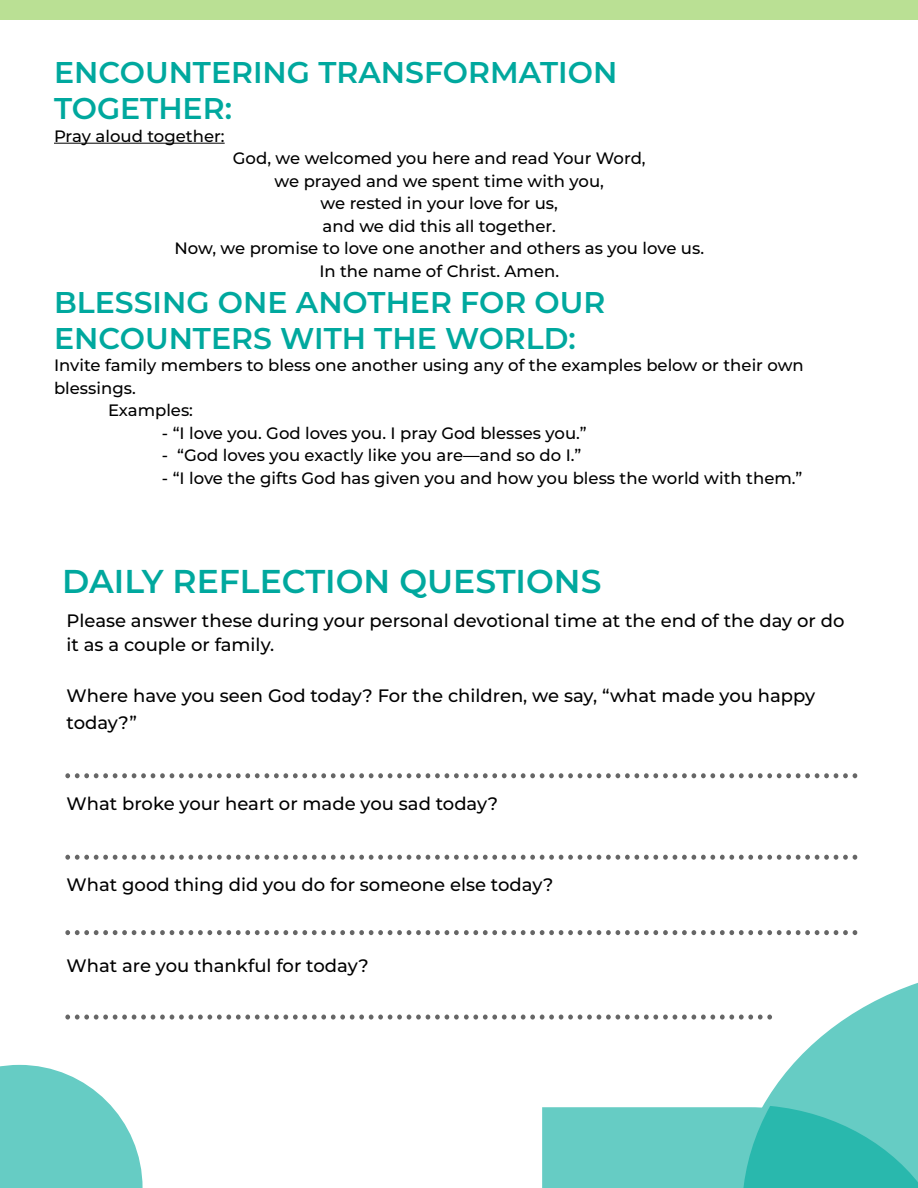
<style>
.page{position:relative;width:918px;height:1188px;background:#fff}
.page>*{position:absolute;margin:0;border:0;box-sizing:border-box;transform-origin:0 0}
.t1{font:600 33px "Montserrat";color:#00a89e}
.t2{font:600 30px/36px "Montserrat";color:#00a89e}
.t3{font:500 18px/24px "Montserrat";color:#000}
.t4{font:500 16.5px/22.5px "Montserrat";color:#000;text-align:center}
</style>
<div class="page">
<div style="left:0;top:0;width:918px;height:19px;background:#bae094"></div>
<hr style="left:54px;top:143px;width:171px;height:1px;background:#000">
<svg style="left:65px;top:773px;width:792px;height:5px"></svg>
<svg style="left:65px;top:855px;width:792px;height:5px"></svg>
<svg style="left:65px;top:930px;width:792px;height:5px"></svg>
<svg style="left:0;top:983px;width:918px;height:205px"></svg>
<h2 class="t2" style="left:54px;top:53px;width:565px">ENCOUNTERING TRANSFORMATION<br>TOGETHER:</h2>
<p class="t4" style="left:54px;top:124px;width:172px">Pray aloud together:</p>
<p class="t4" style="left:174px;top:146px;width:531px">God, we welcomed you here and read Your Word,<br>we prayed and we spent time with you,<br>we rested in your love for us,<br>and we did this all together.<br>Now, we promise to love one another and others as you love us.<br>In the name of Christ. Amen.</p>
<h2 class="t2" style="left:54px;top:283px;width:553px">BLESSING ONE ANOTHER FOR OUR<br>ENCOUNTERS WITH THE WORLD:</h2>
<p class="t4" style="left:54px;top:353px;width:751px">Invite family members to bless one another using any of the examples below or their own</p>
<p class="t4" style="left:54px;top:376px;width:83px">blessings.</p>
<p class="t4" style="left:108px;top:398px;width:87px">Examples:</p>
<p class="t4" style="left:162px;top:421px;width:426px">- “I love you. God loves you. I pray God blesses you.”</p>
<p class="t4" style="left:162px;top:443px;width:421px">- “God loves you exactly like you are—and so do I.”</p>
<p class="t4" style="left:162px;top:466px;width:642px">- “I love the gifts God has given you and how you bless the world with them.”</p>
<h1 class="t1" style="left:62px;top:557px;width:541px">DAILY REFLECTION QUESTIONS</h1>
<p class="t3" style="left:67px;top:608px;width:779px">Please answer these during your personal devotional time at the end of the day or do it as a couple or family.</p>
<p class="t3" style="left:67px;top:681px;width:750px;line-height:27px">Where have you seen God today? For the children, we say, “what made you happy today?”</p>
<p class="t3" style="left:67px;top:791px;width:433px">What broke your heart or made you sad today?</p>
<p class="t3" style="left:67px;top:872px;width:488px">What good thing did you do for someone else today?</p>
<p class="t3" style="left:67px;top:953px;width:304px">What are you thankful for today?</p>
</div>
